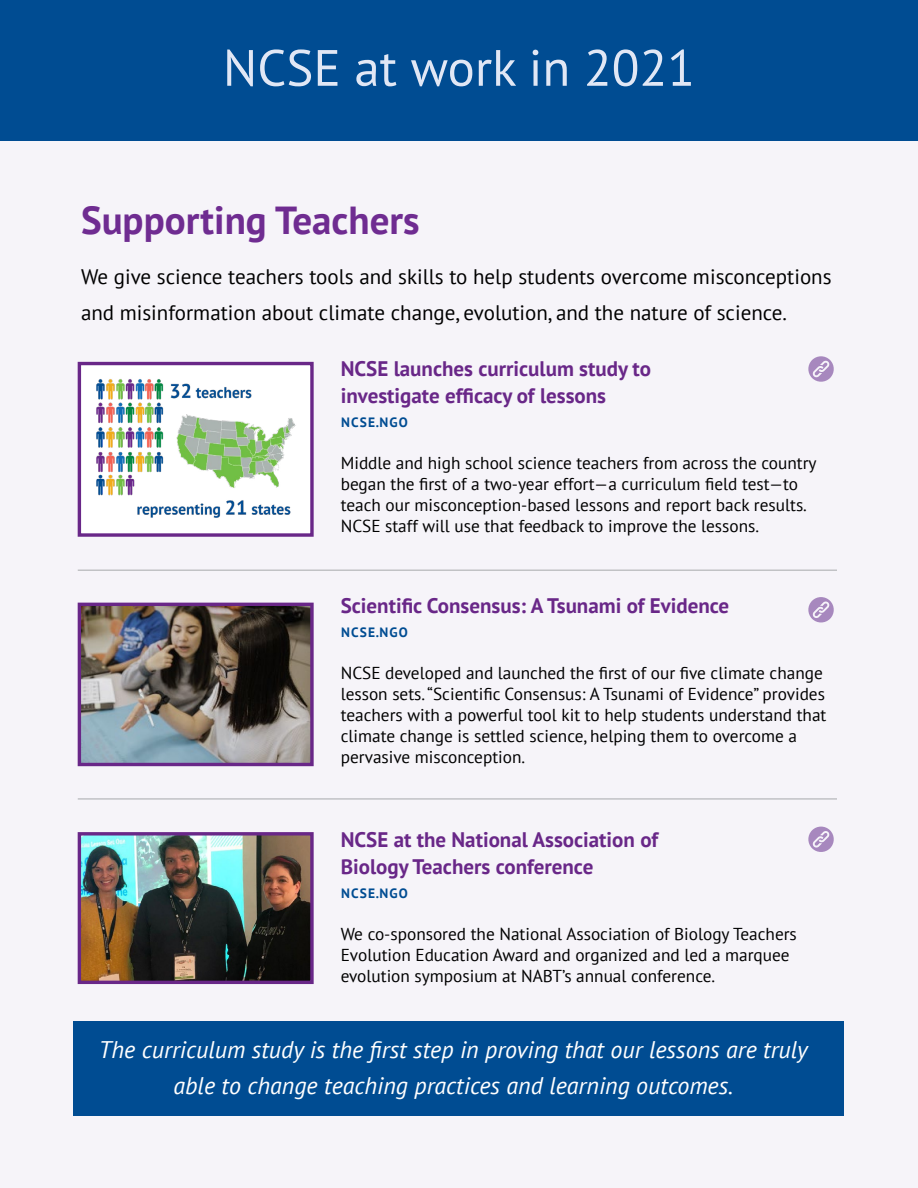
<style>
.page{position:relative;width:918px;height:1188px;background:#f6f4f9}
.page>*{position:absolute;margin:0;border:0;box-sizing:border-box;transform-origin:0 0}
.t1{font:51px "PT Sans";color:#e1e7f5}
.NewsArea{font:700 39px "PT Sans";color:#6f2c91}
.t2{font:italic 24px/36px "PT Sans";color:#fff;text-align:center}
.News_Headline{font:700 21px/27px "PT Sans";color:#692788}
.NewsArea-2{font:21px/36px "PT Sans";color:#000}
.t3{font:17.25px/21px "PT Sans";color:#000}
.NewsSource{font:700 13.5px "PT Sans";letter-spacing:.08em;color:#004c92}
</style>
<div class="page">
<div style="left:78px;top:362px;width:236px;height:175px;background:#fff;border:3px solid #692788"></div>
<div style="left:73px;top:1022px;width:770px;height:94px;background:#004c92"></div>
<div style="left:0;top:0;width:918px;height:140px;background:#004c92"></div>
<svg style="left:808px;top:356px;width:26px;height:26px"></svg>
<svg style="left:808px;top:597px;width:26px;height:26px"></svg>
<svg style="left:808px;top:827px;width:26px;height:25px"></svg>
<hr style="left:78px;top:570px;width:759px;height:1px;background:#a7a9ac">
<hr style="left:78px;top:799px;width:759px;height:1px;background:#a7a9ac">
<img style="left:77px;top:378px;width:237px;height:144px">
<img style="left:82px;top:607px;width:228px;height:155px">
<div style="left:78px;top:603px;width:236px;height:163px;border:3px solid #692788"></div>
<img style="left:82px;top:836px;width:228px;height:144px">
<div style="left:78px;top:832px;width:236px;height:152px;border:3px solid #692788"></div>
<p class="t1" style="left:223px;top:35px;width:474px">NCSE at work in 2021</p>
<p class="NewsArea" style="left:81px;top:195px;width:340px">Supporting Teachers</p>
<p class="NewsArea-2" style="left:81px;top:258px;width:752px">We give science teachers tools and skills to help students overcome misconceptions and misinformation about climate change, evolution, and the nature of science.</p>
<p class="News_Headline" style="left:341px;top:355px;width:312px">NCSE launches curriculum study to investigate efficacy of lessons</p>
<p class="NewsSource" style="left:341px;top:414px;width:68px">NCSE.NGO</p>
<p class="t3" style="left:341px;top:452px;width:477px">Middle and high school science teachers from across the country began the first of a two-year effort—a curriculum field test—to teach our misconception-based lessons and report back results.<br>NCSE staff will use that feedback to improve the lessons.</p>
<p class="News_Headline" style="left:341px;top:592px;width:390px">Scientific Consensus: A Tsunami of Evidence</p>
<p class="NewsSource" style="left:341px;top:624px;width:68px">NCSE.NGO</p>
<p class="t3" style="left:341px;top:662px;width:487px">NCSE developed and launched the first of our five climate change lesson sets. “Scientific Consensus: A Tsunami of Evidence” provides teachers with a powerful tool kit to help students understand that climate change is settled science, helping them to overcome a pervasive misconception.</p>
<p class="News_Headline" style="left:341px;top:825px;width:319px">NCSE at the National Association of<br>Biology Teachers conference</p>
<p class="NewsSource" style="left:341px;top:884px;width:68px">NCSE.NGO</p>
<p class="t3" style="left:341px;top:923px;width:458px">We co-sponsored the National Association of Biology Teachers<br>Evolution Education Award and organized and led a marquee evolution symposium at NABT’s annual conference.</p>
<p class="t2" style="left:99px;top:1031px;width:710px">The curriculum study is the first step in proving that our lessons are truly able to change teaching practices and learning outcomes.</p>
</div>
